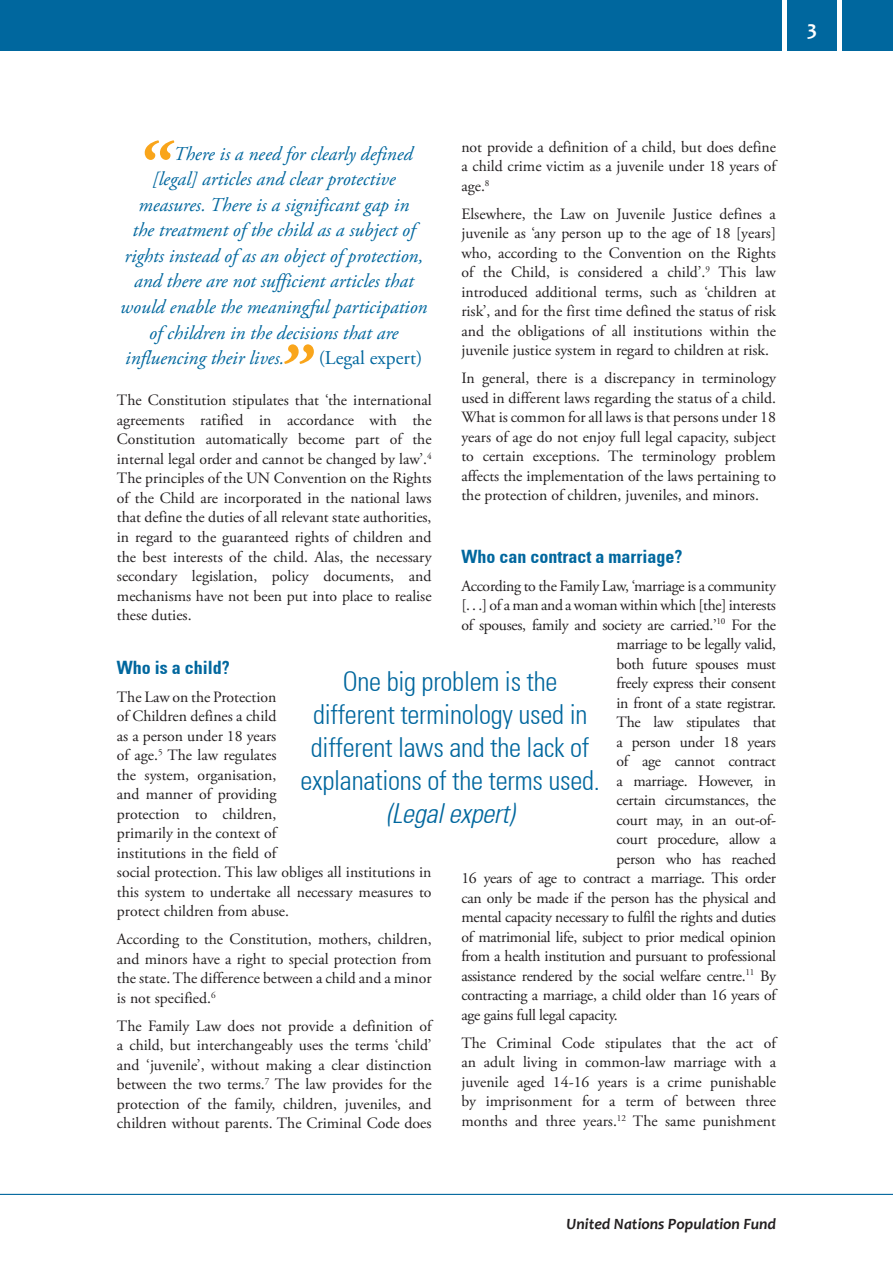
<style>
.page{position:relative;width:893px;height:1263px;background:#fff}
.page>*{position:absolute;margin:0;border:0;box-sizing:border-box;transform-origin:0 0}
.t1{font:300 condensed 27px/33px "Univers";letter-spacing:-.01em;color:#00679e;text-align:center}
.t2{font:italic 300 condensed 27px "Univers";letter-spacing:-.01em;color:#00679e}
.t3{font:700 21px "Candara";color:#fff}
.t4{font:italic 19.5px "Adobe Garamond Pro";color:#00679e}
.t5{font:19.5px "Adobe Garamond Pro";color:#00679e}
.t6{font:700 condensed 18px "Univers";color:#00679e}
.t7{font:15.75px/19.5px "Adobe Garamond Pro";letter-spacing:-.02em;color:#231f20;text-align:justify}
.t8{font:15.75px/19.5px "Adobe Garamond Pro";color:#231f20}
.t9{font:italic 700 15.75px "Candara";color:#231f20}
</style>
<div class="page">
<div style="left:0;top:0;width:893px;height:51px;background:#00679e"></div>
<div style="left:782px;top:0;width:5px;height:60px;background:#fff"></div>
<hr style="left:838px;top:0;width:4px;height:60px;background:#fff">
<hr style="left:0;top:1194px;width:893px;height:1px;background:#00679e">
<svg style="left:145px;top:140px;width:30px;height:20px"></svg>
<svg style="left:284px;top:344px;width:30px;height:20px"></svg>
<h2 class="t3" style="left:807px;top:15px;width:11px">3</h2>
<p class="t7" style="left:461px;top:138px;width:316px">not provide a definition of a child, but does define a child crime victim as a juvenile under 18 years of age.<sup>8</sup></p>
<p class="t7" style="left:461px;top:205px;width:316px">Elsewhere, the Law on Juvenile Justice defines a juvenile as ‘any person up to the age of 18 [years] who, according to the Convention on the Rights of the Child, is considered a child’.<sup>9</sup> This law introduced additional terms, such as ‘children at risk’, and for the first time defined the status of risk and the obligations of all institutions within the juvenile justice system in regard to children at risk.</p>
<p class="t7" style="left:461px;top:369px;width:316px">In general, there is a discrepancy in terminology used in different laws regarding the status of a child.<br>What is common for all laws is that persons under 18 years of age do not enjoy full legal capacity, subject to certain exceptions. The terminology problem affects the implementation of the laws pertaining to the protection of children, juveniles, and minors.</p>
<p class="t4" style="left:173px;top:142px;width:241px">There is a need for clearly defined</p>
<p class="t4" style="left:152px;top:168px;width:245px">[legal] articles and clear protective</p>
<p class="t4" style="left:139px;top:193px;width:272px">measures. There is a significant gap in</p>
<p class="t4" style="left:133px;top:219px;width:284px">the treatment of the child as a subject of</p>
<p class="t4" style="left:124px;top:244px;width:300px">rights instead of as an object of protection,</p>
<p class="t4" style="left:134px;top:270px;width:281px">and there are not sufficient articles that</p>
<p class="t4" style="left:120px;top:295px;width:309px">would enable the meaningful participation</p>
<p class="t4" style="left:149px;top:321px;width:251px">of children in the decisions that are</p>
<p class="t4" style="left:125px;top:346px;width:161px">influencing their lives.</p>
<p class="t5" style="left:319px;top:346px;width:105px">(Legal expert)</p>
<p class="t7" style="left:117px;top:391px;width:316px">The Constitution stipulates that ‘the international agreements ratified in accordance with the Constitution automatically become part of the internal legal order and cannot be changed by law’.<sup>4<br></sup>The principles of the UN Convention on the Rights of the Child are incorporated in the national laws that define the duties of all relevant state authorities, in regard to the guaranteed rights of children and the best interests of the child. Alas, the necessary secondary legislation, policy documents, and mechanisms have not been put into place to realise these duties.</p>
<p class="t6" style="left:461px;top:545px;width:222px">Who can contract a marriage?</p>
<p class="t7" style="left:461px;top:576px;width:316px">According to the Family Law, ‘marriage is a community</p>
<p class="t7" style="left:461px;top:596px;width:316px">[. . .] of a man and a woman within which [the] interests</p>
<p class="t7" style="left:461px;top:615px;width:316px">of spouses, family and society are carried.’<sup>10</sup> For the</p>
<p class="t7" style="left:617px;top:635px;width:161px">marriage to be legally valid,</p>
<p class="t7" style="left:617px;top:654px;width:161px">both future spouses must</p>
<p class="t7" style="left:617px;top:674px;width:161px">freely express their consent</p>
<p class="t7" style="left:617px;top:693px;width:161px">in front of a state registrar.</p>
<p class="t7" style="left:617px;top:713px;width:161px">The law stipulates that</p>
<p class="t7" style="left:617px;top:732px;width:161px">a person under 18 years</p>
<p class="t7" style="left:617px;top:752px;width:161px">of age cannot contract</p>
<p class="t7" style="left:617px;top:771px;width:161px">a marriage. However, in</p>
<p class="t7" style="left:617px;top:791px;width:161px">certain circumstances, the</p>
<p class="t7" style="left:617px;top:810px;width:161px">court may, in an out-of-</p>
<p class="t7" style="left:617px;top:830px;width:161px">court procedure, allow a</p>
<p class="t7" style="left:617px;top:849px;width:161px">person who has reached</p>
<p class="t7" style="left:461px;top:869px;width:316px">16 years of age to contract a marriage. This order</p>
<p class="t7" style="left:461px;top:888px;width:316px">can only be made if the person has the physical and</p>
<p class="t7" style="left:461px;top:908px;width:316px">mental capacity necessary to fulfil the rights and duties</p>
<p class="t7" style="left:461px;top:927px;width:316px">of matrimonial life, subject to prior medical opinion</p>
<p class="t7" style="left:461px;top:947px;width:316px">from a health institution and pursuant to professional</p>
<p class="t7" style="left:461px;top:966px;width:316px">assistance rendered by the social welfare centre.<sup>11</sup> By</p>
<p class="t7" style="left:461px;top:986px;width:316px">contracting a marriage, a child older than 16 years of</p>
<p class="t7" style="left:461px;top:1005px;width:158px">age gains full legal capacity.</p>
<p class="t7" style="left:461px;top:1033px;width:316px">The Criminal Code stipulates that the act of an adult living in common-law marriage with a juvenile aged 14-16 years is a crime punishable by imprisonment for a term of between three months and three years.<sup>12</sup> The same punishment</p>
<p class="t6" style="left:117px;top:656px;width:114px">Who is a child?</p>
<p class="t8" style="left:117px;top:688px;width:316px">The Law on the Protection<br>of Children defines a child<br>as a person under 18 years<br>of age.<sup>5</sup> The law regulates<br>the system, organisation,<br>and manner of providing<br>protection to children,<br>primarily in the context of<br>institutions in the field of<br>social protection. This law obliges all institutions in this system to undertake all necessary measures to protect children from abuse.</p>
<p class="t7" style="left:117px;top:930px;width:316px">According to the Constitution, mothers, children, and minors have a right to special protection from the state. The difference between a child and a minor is not specified.<sup>6</sup></p>
<p class="t7" style="left:117px;top:1017px;width:316px">The Family Law does not provide a definition of a child, but interchangeably uses the terms ‘child’ and ‘juvenile’, without making a clear distinction between the two terms.<sup>7</sup> The law provides for the protection of the family, children, juveniles, and children without parents. The Criminal Code does</p>
<h1 class="t1" style="left:301px;top:664px;width:301px">One big problem is the different terminology used in different laws and the lack of explanations of the terms used.</h1>
<h1 class="t2" style="left:386px;top:797px;width:130px">(Legal expert)</h1>
<p class="t9" style="left:566px;top:1214px;width:211px">United Nations Population Fund</p>
</div>
